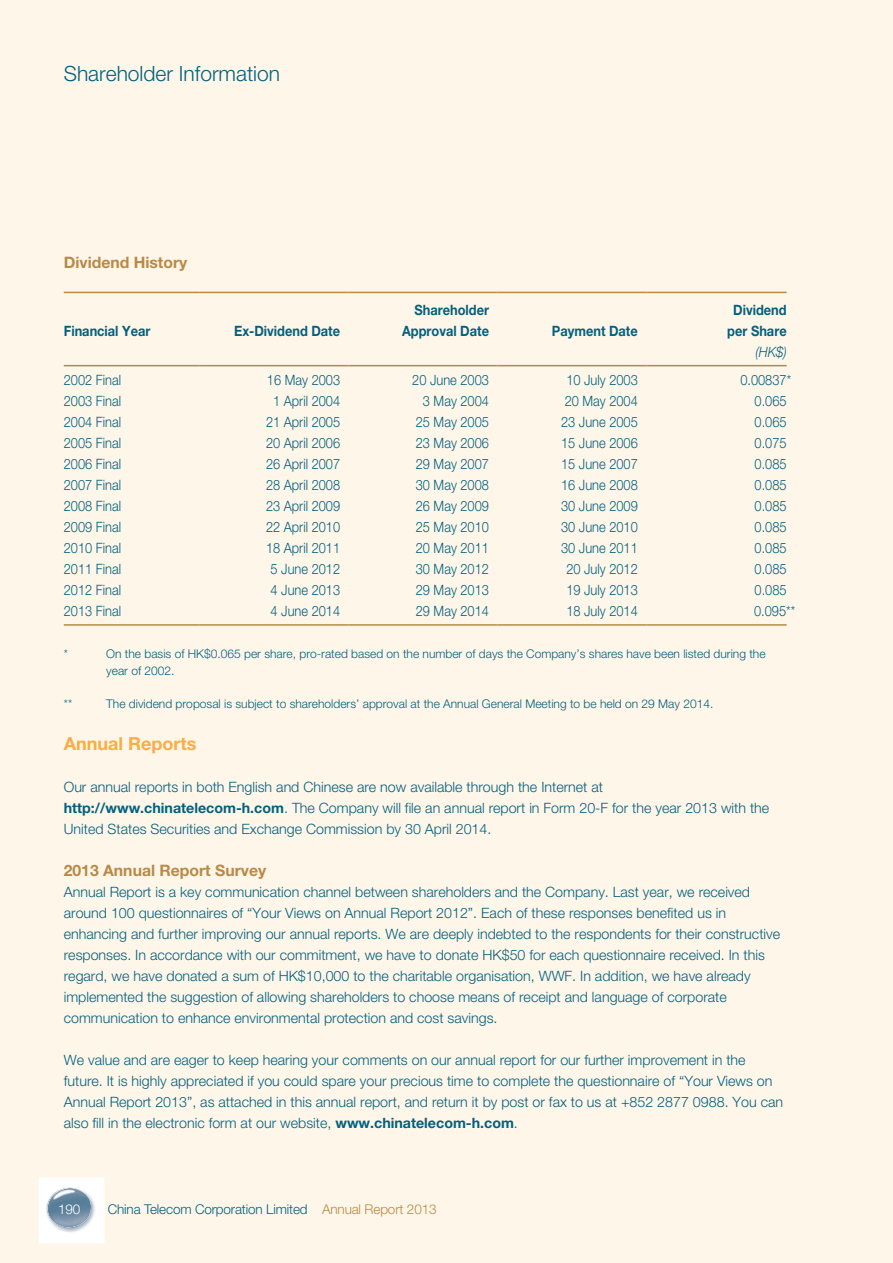
<style>
.page{position:relative;width:893px;height:1263px;background:#fef6e8}
.page>*{position:absolute;margin:0;border:0;box-sizing:border-box;transform-origin:0 0}
.t1{font:300 21px "Helvetica Neue LT Std";color:#02607f}
.t2{font:700 18px "Helvetica Neue LT Std";color:#faad44}
.t3{font:700 15.75px "Helvetica Neue LT Std";color:#b98947}
.t4{font:300 14.25px/21px "Helvetica Neue LT Std";color:#02607f}
.t5{font:300 14.25px "Helvetica Neue LT Std";color:#02607f;scale:.9 1}
.t6{font:700 14.25px/21px "Helvetica Neue LT Std";color:#02607f;text-align:right;scale:.9 1}
.t7{font:italic 300 14.25px "Helvetica Neue LT Std";color:#02607f;scale:.9 1}
.t8{font:300 13.5px "Helvetica Neue LT Std";letter-spacing:-.01em;color:#02607f}
.t9{font:300 13.5px "Helvetica Neue LT Std";color:#fff}
.t10{font:300 12px/16.5px "Helvetica Neue LT Std";color:#02607f}
.s1{font-weight:700}
.s2{color:#b98947}
</style>
<div class="page">
<img style="left:39px;top:1178px;width:33px;height:65px">
<img style="left:72px;top:1178px;width:33px;height:65px">
<img style="left:47px;top:1188px;width:45px;height:39px">
<hr style="left:64px;top:292px;width:136px;height:1px;background:#b98947">
<hr style="left:200px;top:292px;width:149px;height:1px;background:#b98947">
<hr style="left:349px;top:292px;width:148px;height:1px;background:#b98947">
<hr style="left:497px;top:292px;width:149px;height:1px;background:#b98947">
<hr style="left:646px;top:292px;width:141px;height:1px;background:#b98947">
<hr style="left:64px;top:365px;width:136px;height:1px;background:#b98947">
<hr style="left:200px;top:365px;width:149px;height:1px;background:#b98947">
<hr style="left:349px;top:365px;width:148px;height:1px;background:#b98947">
<hr style="left:497px;top:365px;width:149px;height:1px;background:#b98947">
<hr style="left:646px;top:365px;width:141px;height:1px;background:#b98947">
<hr style="left:64px;top:624px;width:136px;height:2px;background:#b98947">
<hr style="left:200px;top:624px;width:149px;height:2px;background:#b98947">
<hr style="left:349px;top:624px;width:148px;height:2px;background:#b98947">
<hr style="left:497px;top:624px;width:149px;height:2px;background:#b98947">
<hr style="left:646px;top:624px;width:141px;height:2px;background:#b98947">
<h1 class="t1" style="left:64px;top:66px;width:218px">Shareholder Information</h1>
<p class="t3" style="left:64px;top:257px;width:125px">Dividend History</p>
<p class="t6" style="left:64px;top:322px;width:98px">Financial Year</p>
<p class="t6" style="left:234px;top:322px;width:119px">Ex-Dividend Date</p>
<p class="t6" style="left:402px;top:301px;width:98px">Shareholder<br>Approval Date</p>
<p class="t6" style="left:552px;top:322px;width:97px">Payment Date</p>
<p class="t6" style="left:727px;top:301px;width:67px;text-align:center">Dividend per Share</p>
<p class="t7" style="left:756px;top:346px;width:36px">(HK$)</p>
<p class="t5" style="left:64px;top:375px;width:65px">2002 Final</p>
<p class="t5" style="left:267px;top:375px;width:83px">16 May 2003</p>
<p class="t5" style="left:412px;top:375px;width:87px">20 June 2003</p>
<p class="t5" style="left:566px;top:375px;width:81px">10 July 2003</p>
<p class="t5" style="left:740px;top:375px;width:58px">0.00837*</p>
<p class="t5" style="left:64px;top:396px;width:65px">2003 Final</p>
<p class="t5" style="left:273px;top:396px;width:76px">1 April 2004</p>
<p class="t5" style="left:423px;top:396px;width:75px">3 May 2004</p>
<p class="t5" style="left:565px;top:396px;width:83px">20 May 2004</p>
<p class="t5" style="left:755px;top:396px;width:37px">0.065</p>
<p class="t5" style="left:64px;top:417px;width:65px">2004 Final</p>
<p class="t5" style="left:266px;top:417px;width:84px">21 April 2005</p>
<p class="t5" style="left:416px;top:417px;width:83px">25 May 2005</p>
<p class="t5" style="left:561px;top:417px;width:87px">23 June 2005</p>
<p class="t5" style="left:755px;top:417px;width:37px">0.065</p>
<p class="t5" style="left:64px;top:438px;width:65px">2005 Final</p>
<p class="t5" style="left:266px;top:438px;width:84px">20 April 2006</p>
<p class="t5" style="left:416px;top:438px;width:83px">23 May 2006</p>
<p class="t5" style="left:561px;top:438px;width:87px">15 June 2006</p>
<p class="t5" style="left:755px;top:438px;width:37px">0.075</p>
<p class="t5" style="left:64px;top:459px;width:65px">2006 Final</p>
<p class="t5" style="left:266px;top:459px;width:84px">26 April 2007</p>
<p class="t5" style="left:416px;top:459px;width:83px">29 May 2007</p>
<p class="t5" style="left:561px;top:459px;width:87px">15 June 2007</p>
<p class="t5" style="left:755px;top:459px;width:37px">0.085</p>
<p class="t5" style="left:64px;top:480px;width:65px">2007 Final</p>
<p class="t5" style="left:266px;top:480px;width:84px">28 April 2008</p>
<p class="t5" style="left:416px;top:480px;width:83px">30 May 2008</p>
<p class="t5" style="left:561px;top:480px;width:87px">16 June 2008</p>
<p class="t5" style="left:755px;top:480px;width:37px">0.085</p>
<p class="t5" style="left:64px;top:501px;width:65px">2008 Final</p>
<p class="t5" style="left:266px;top:501px;width:84px">23 April 2009</p>
<p class="t5" style="left:416px;top:501px;width:83px">26 May 2009</p>
<p class="t5" style="left:561px;top:501px;width:87px">30 June 2009</p>
<p class="t5" style="left:755px;top:501px;width:37px">0.085</p>
<p class="t5" style="left:64px;top:522px;width:65px">2009 Final</p>
<p class="t5" style="left:266px;top:522px;width:84px">22 April 2010</p>
<p class="t5" style="left:416px;top:522px;width:83px">25 May 2010</p>
<p class="t5" style="left:561px;top:522px;width:87px">30 June 2010</p>
<p class="t5" style="left:755px;top:522px;width:37px">0.085</p>
<p class="t5" style="left:64px;top:543px;width:65px">2010 Final</p>
<p class="t5" style="left:266px;top:543px;width:84px">18 April 2011</p>
<p class="t5" style="left:416px;top:543px;width:83px">20 May 2011</p>
<p class="t5" style="left:561px;top:543px;width:87px">30 June 2011</p>
<p class="t5" style="left:755px;top:543px;width:37px">0.085</p>
<p class="t5" style="left:64px;top:564px;width:65px">2011 Final</p>
<p class="t5" style="left:271px;top:564px;width:79px">5 June 2012</p>
<p class="t5" style="left:416px;top:564px;width:83px">30 May 2012</p>
<p class="t5" style="left:566px;top:564px;width:81px">20 July 2012</p>
<p class="t5" style="left:755px;top:564px;width:37px">0.085</p>
<p class="t5" style="left:64px;top:585px;width:65px">2012 Final</p>
<p class="t5" style="left:271px;top:585px;width:79px">4 June 2013</p>
<p class="t5" style="left:416px;top:585px;width:83px">29 May 2013</p>
<p class="t5" style="left:566px;top:585px;width:81px">19 July 2013</p>
<p class="t5" style="left:755px;top:585px;width:37px">0.085</p>
<p class="t5" style="left:64px;top:606px;width:65px">2013 Final</p>
<p class="t5" style="left:271px;top:606px;width:79px">4 June 2014</p>
<p class="t5" style="left:416px;top:606px;width:83px">29 May 2014</p>
<p class="t5" style="left:566px;top:606px;width:81px">18 July 2014</p>
<p class="t5" style="left:754px;top:606px;width:47px">0.095**</p>
<p class="t10" style="left:64px;top:647px;width:6px">*</p>
<p class="t10" style="left:106px;top:647px;width:661px">On the basis of HK$0.065 per share, pro-rated based on the number of days the Company’s shares have been listed during the year of 2002.</p>
<p class="t10" style="left:64px;top:696px;width:10px">**</p>
<p class="t10" style="left:106px;top:696px;width:609px">The dividend proposal is subject to shareholders’ approval at the Annual General Meeting to be held on 29 May 2014.</p>
<p class="t2" style="left:64px;top:737px;width:134px">Annual Reports</p>
<p class="t4" style="left:64px;top:778px;width:707px">Our annual reports in both English and Chinese are now available through the Internet at <span class="s1">http://www.chinatelecom-h.com</span>. The Company will file an annual report in Form 20-F for the year 2013 with the<br>United States Securities and Exchange Commission by 30 April 2014.</p>
<p class="t3" style="left:64px;top:864px;width:204px">2013 Annual Report Survey</p>
<p class="t4" style="left:64px;top:883px;width:718px">Annual Report is a key communication channel between shareholders and the Company. Last year, we received around 100 questionnaires of “Your Views on Annual Report 2012”. Each of these responses benefited us in enhancing and further improving our annual reports. We are deeply indebted to the respondents for their constructive responses. In accordance with our commitment, we have to donate HK$50 for each questionnaire received. In this regard, we have donated a sum of HK$10,000 to the charitable organisation, WWF. In addition, we have already implemented the suggestion of allowing shareholders to choose means of receipt and language of corporate communication to enhance environmental protection and cost savings.</p>
<p class="t4" style="left:64px;top:1051px;width:721px">We value and are eager to keep hearing your comments on our annual report for our further improvement in the future. It is highly appreciated if you could spare your precious time to complete the questionnaire of “Your Views on Annual Report 2013”, as attached in this annual report, and return it by post or fax to us at +852 2877 0988. You can also fill in the electronic form at our website, <span class="s1">www.chinatelecom-h.com</span>.</p>
<p class="t9" style="left:58px;top:1204px;width:24px">190</p>
<p class="t8" style="left:108px;top:1204px;width:330px">China Telecom Corporation Limited <span class="s2">Annual Report 2013</span></p>
</div>
